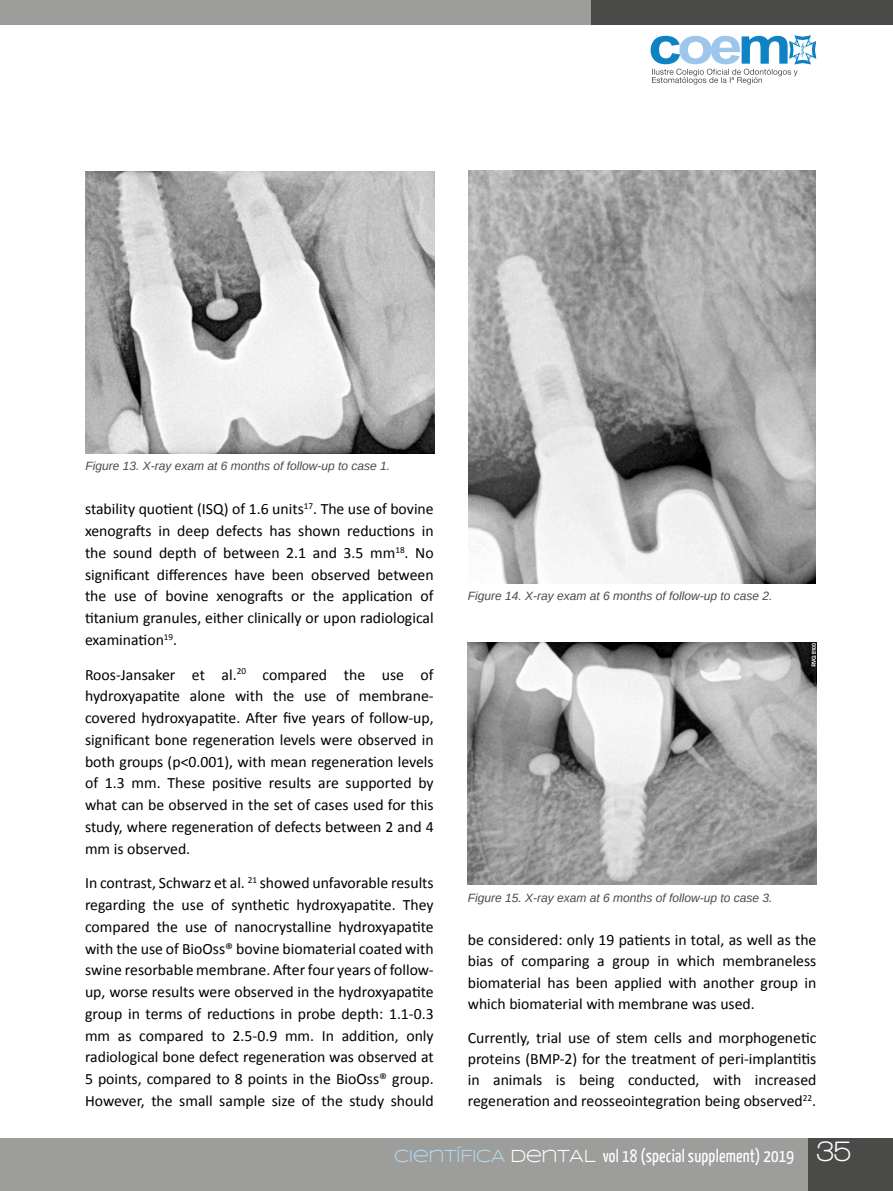
<style>
.page{position:relative;width:893px;height:1191px;background:#fff}
.page>*{position:absolute;margin:0;border:0;box-sizing:border-box;transform-origin:0 0}
.t1{font:18px "Yanone Kaffeesatz";letter-spacing:.01em;color:#fff}
.t2{font:15.75px/21.8px "Calibri";color:#000;text-align:justify}
.t3{font:italic 12px "Arimo";color:#4a4a49}
.s1{font-family:"Syncopate";color:#b3d8ea}
.s2{font-family:"Syncopate"}
.s3{font-family:"Walkway";font-weight:700;font-size:30px}
</style>
<div class="page">
<div style="left:0;top:1138px;width:893px;height:53px;background:#9d9d9c"></div>
<div style="left:808px;top:1138px;width:85px;height:53px;background:#4a4a49"></div>
<div style="left:0;top:0;width:893px;height:25px;background:#9d9d9c"></div>
<div style="left:591px;top:0;width:302px;height:25px;background:#4a4a49"></div>
<svg style="left:651px;top:35px;width:165px;height:50px"></svg>
<img style="left:85px;top:172px;width:349px;height:281px">
<img style="left:468px;top:643px;width:348px;height:241px">
<img style="left:469px;top:170px;width:346px;height:413px">
<p class="t3" style="left:85px;top:458px;width:306px">Figure 13. X-ray exam at 6 months of follow-up to case 1.</p>
<p class="t2" style="left:85px;top:498px;width:350px">stability quotient (ISQ) of 1.6 units<sup>17</sup>. The use of bovine xenografts in deep defects has shown reductions in the sound depth of between 2.1 and 3.5 mm<sup>18</sup>. No significant differences have been observed between the use of bovine xenografts or the application of titanium granules, either clinically or upon radiological examination<sup>19</sup>.</p>
<p class="t2" style="left:85px;top:663px;width:350px">Roos-Jansaker et al.<sup>20</sup> compared the use of hydroxyapatite alone with the use of membrane&shy;covered hydroxyapatite. After five years of follow-up, significant bone regeneration levels were observed in both groups (p&lt;0.001), with mean regeneration levels of 1.3 mm. These positive results are supported by what can be observed in the set of cases used for this study, where regeneration of defects between 2 and 4 mm is observed.</p>
<p class="t2" style="left:85px;top:872px;width:350px">In contrast, Schwarz et al. <sup>21</sup> showed unfavorable results regarding the use of synthetic hydroxyapatite. They compared the use of nanocrystalline hydroxyapatite with the use of BioOss® bovine biomaterial coated with swine resorbable membrane. After four years of follow&shy;up, worse results were observed in the hydroxyapatite group in terms of reductions in probe depth: 1.1-0.3 mm as compared to 2.5-0.9 mm. In addition, only radiological bone defect regeneration was observed at 5 points, compared to 8 points in the BioOss® group.<br>However, the small sample size of the study should</p>
<p class="t3" style="left:468px;top:588px;width:306px">Figure 14. X-ray exam at 6 months of follow-up to case 2.</p>
<p class="t3" style="left:468px;top:889px;width:306px">Figure 15. X-ray exam at 6 months of follow-up to case 3.</p>
<p class="t2" style="left:468px;top:929px;width:350px;line-height:21.1px">be considered: only 19 patients in total, as well as the bias of comparing a group in which membraneless biomaterial has been applied with another group in which biomaterial with membrane was used.</p>
<p class="t2" style="left:468px;top:1026px;width:350px;line-height:21.1px">Currently, trial use of stem cells and morphogenetic proteins (BMP-2) for the treatment of peri-implantitis in animals is being conducted, with increased regeneration and reosseointegration being observed<sup>22</sup>.</p>
<p class="t1" style="left:394px;top:1144px;width:459px"><span class="s1">CIENTÍFICA</span> <span class="s2">DENTAL</span> vol 18 (special supplement) 2019 <span class="s3">35</span></p>
</div>
